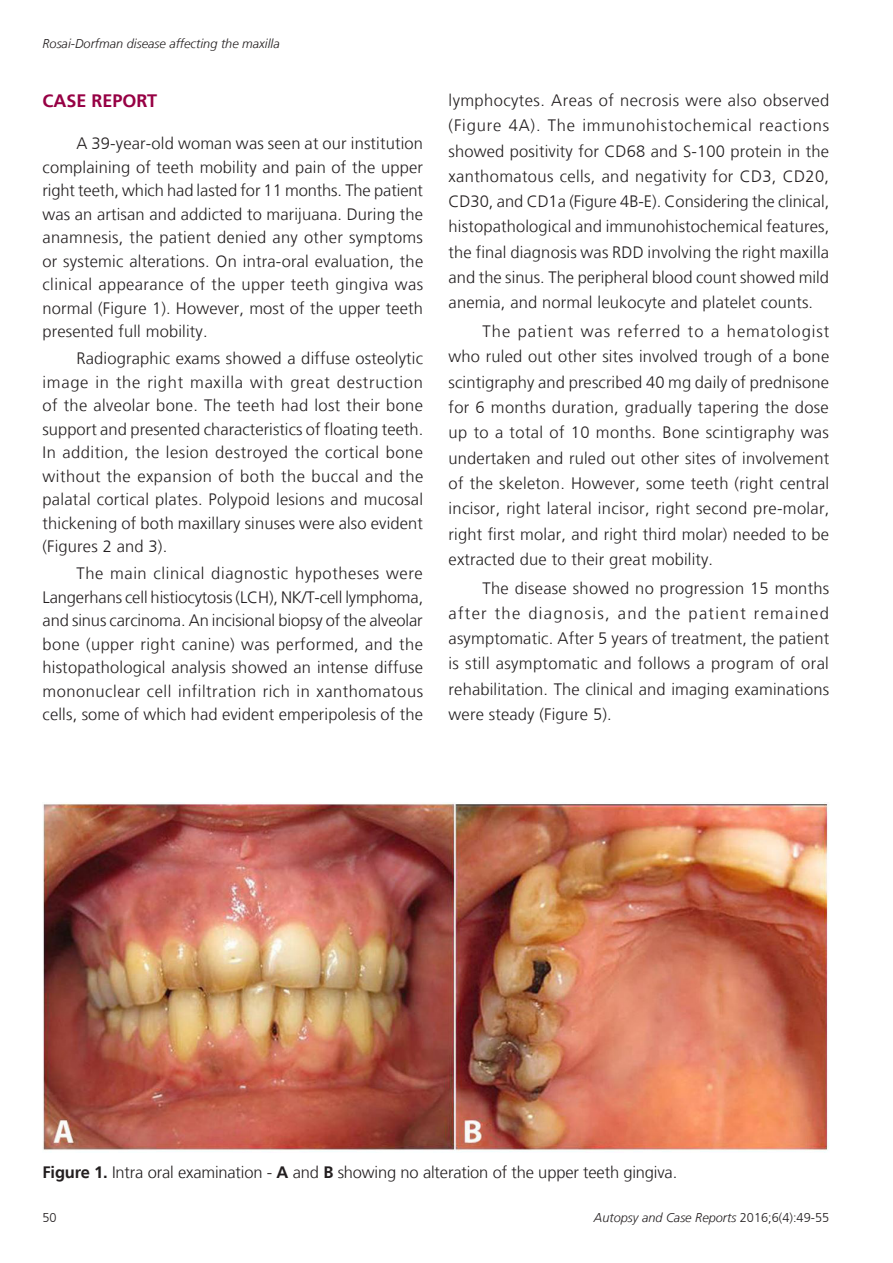
<style>
.page{position:relative;width:893px;height:1263px;background:#fff}
.page>*{position:absolute;margin:0;border:0;box-sizing:border-box;transform-origin:0 0}
.Heading1{font:700 18px "Frutiger LT";color:#970044}
.Paragraph{font:300 16.5px/23.5px "Frutiger LT";letter-spacing:.01em;color:#231f20;text-align:justify}
.FigureCaption{font:300 16.5px "Frutiger LT";letter-spacing:-.01em;color:#231f20}
.RunningTitleAlt{font:italic 300 12.75px "Frutiger LT";color:#231f20}
.RunningHeader{font:italic 300 12.75px "Frutiger LT";color:#231f20}
.Numbering{font:300 12.75px "Frutiger LT";color:#231f20}
.s1{font-weight:700}
.s2{font-style:normal}
</style>
<div class="page">
<img style="left:43px;top:803px;width:786px;height:350px">
<p class="RunningTitleAlt" style="left:43px;top:37px;width:239px">Rosai-Dorfman disease affecting the maxilla</p>
<p class="Heading1" style="left:43px;top:90px;width:116px">CASE REPORT</p>
<p class="Paragraph" style="left:43px;top:132px;width:382px;text-indent:34px">A 39-year-old woman was seen at our institution complaining of teeth mobility and pain of the upper right teeth, which had lasted for 11 months. The patient was an artisan and addicted to marijuana. During the anamnesis, the patient denied any other symptoms or systemic alterations. On intra-oral evaluation, the clinical appearance of the upper teeth gingiva was normal (Figure 1). However, most of the upper teeth presented full mobility.</p>
<p class="Paragraph" style="left:43px;top:347px;width:382px;text-indent:34px">Radiographic exams showed a diffuse osteolytic image in the right maxilla with great destruction of the alveolar bone. The teeth had lost their bone support and presented characteristics of floating teeth.<br>In addition, the lesion destroyed the cortical bone without the expansion of both the buccal and the palatal cortical plates. Polypoid lesions and mucosal thickening of both maxillary sinuses were also evident (Figures 2 and 3).</p>
<p class="Paragraph" style="left:43px;top:562px;width:382px;text-indent:34px">The main clinical diagnostic hypotheses were Langerhans cell histiocytosis (LCH), NK/T-cell lymphoma, and sinus carcinoma. An incisional biopsy of the alveolar bone (upper right canine) was performed, and the histopathological analysis showed an intense diffuse mononuclear cell infiltration rich in xanthomatous cells, some of which had evident emperipolesis of the</p>
<p class="Paragraph" style="left:449px;top:88px;width:382px;line-height:25.3px">lymphocytes. Areas of necrosis were also observed (Figure 4A). The immunohistochemical reactions showed positivity for CD68 and S-100 protein in the xanthomatous cells, and negativity for CD3, CD20, CD30, and CD1a (Figure 4B-E). Considering the clinical, histopathological and immunohistochemical features, the final diagnosis was RDD involving the right maxilla and the sinus. The peripheral blood count showed mild anemia, and normal leukocyte and platelet counts.</p>
<p class="Paragraph" style="left:449px;top:319px;width:382px;line-height:25.3px;text-indent:34px">The patient was referred to a hematologist who ruled out other sites involved trough of a bone scintigraphy and prescribed 40 mg daily of prednisone for 6 months duration, gradually tapering the dose up to a total of 10 months. Bone scintigraphy was undertaken and ruled out other sites of involvement of the skeleton. However, some teeth (right central incisor, right lateral incisor, right second pre-molar, right first molar, and right third molar) needed to be extracted due to their great mobility.</p>
<p class="Paragraph" style="left:449px;top:575px;width:382px;line-height:25.3px;text-indent:34px">The disease showed no progression 15 months after the diagnosis, and the patient remained asymptomatic. After 5 years of treatment, the patient is still asymptomatic and follows a program of oral rehabilitation. The clinical and imaging examinations were steady (Figure 5).</p>
<p class="FigureCaption" style="left:43px;top:1163px;width:636px"><span class="s1">Figure 1.</span> Intra oral examination - <span class="s1">A</span> and <span class="s1">B</span> showing no alteration of the upper teeth gingiva.</p>
<p class="Numbering" style="left:43px;top:1210px;width:16px">50</p>
<p class="RunningHeader" style="left:594px;top:1210px;width:237px">Autopsy and Case Reports <span class="s2">2016;6(4):49-55</span></p>
</div>
